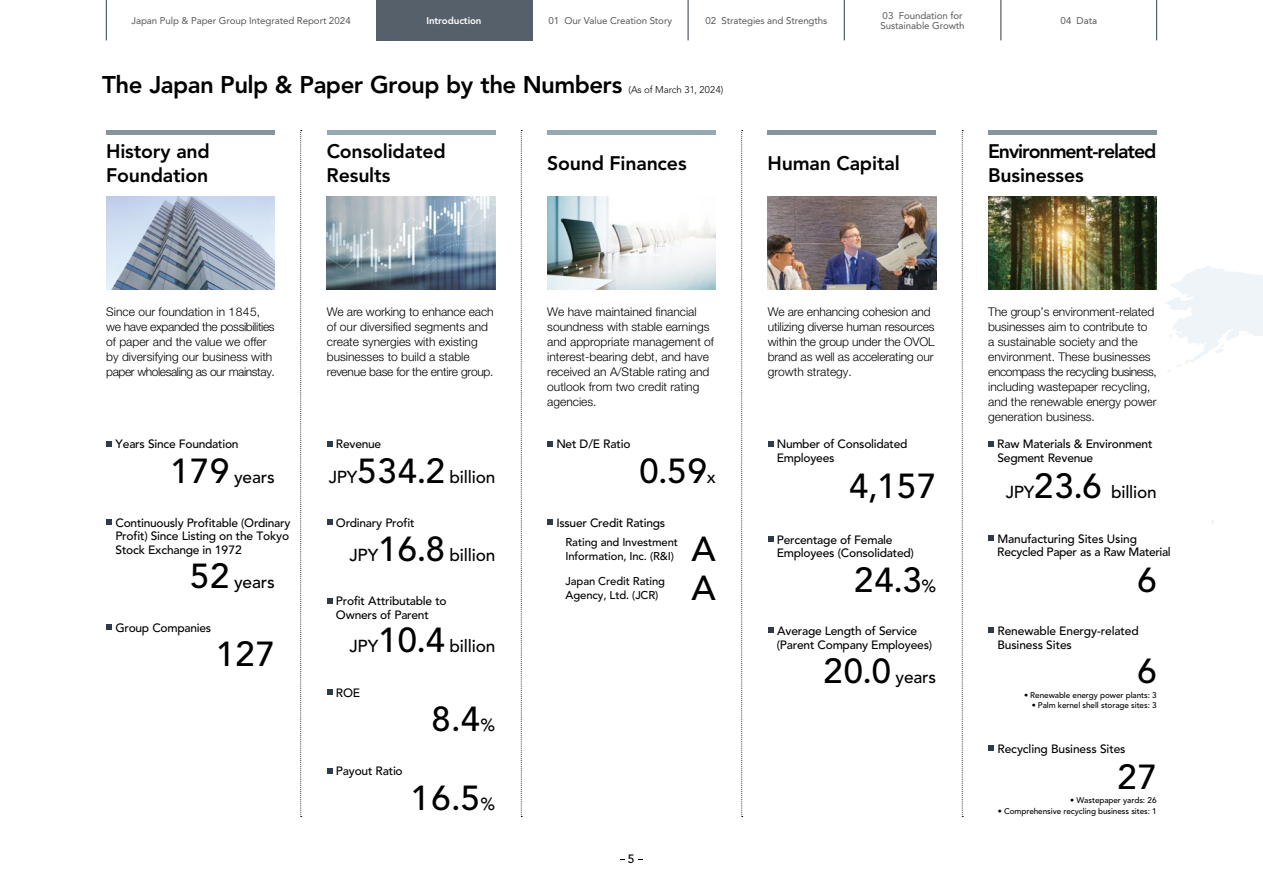
<style>
.page{position:relative;width:1263px;height:893px;background:#fff}
.page>*{position:absolute;margin:0;border:0;box-sizing:border-box;transform-origin:0 0}
.t1{font:500 34.5px "Avenir LT Std";letter-spacing:.03em;color:#000}
.t2{font:800 24px "Avenir LT Std";letter-spacing:-.02em;color:#000}
.t3{font:800 19.5px/24px "Avenir LT Std";letter-spacing:-.01em;color:#000}
.t4{font:800 19.5px/24px "Avenir LT Std";letter-spacing:-.05em;color:#000}
.t5{font:500 17.25px "Avenir LT Std";letter-spacing:-.01em;color:#000}
.t6{font:300 12px/15px "Helvetica Neue LT Std";color:#000}
.t7{font:500 12px/13.5px "Avenir LT Std";letter-spacing:-.015em;color:#000}
.t8{font:500 11.25px/13.5px "Avenir LT Std";letter-spacing:-.01em;color:#000}
.t9{font:9.75px/10.5px "Avenir LT Std";letter-spacing:-.01em;color:#595757}
.t10{font:300 9.75px "Avenir LT Std";letter-spacing:-.005em;color:#000}
.t11{font:800 9.75px "Avenir LT Std";letter-spacing:-.01em;color:#fff}
.t12{font:500 8.25px "Avenir LT Std";letter-spacing:-.01em;color:#000}
.s1{font-size:34.5px}
.s2{font-size:17.25px}
</style>
<div class="page">
<svg style="left:1165px;top:266px;width:98px;height:258px"></svg>
<svg style="left:300px;top:130px;width:2px;height:687px"></svg>
<svg style="left:521px;top:130px;width:1px;height:687px"></svg>
<svg style="left:741px;top:130px;width:2px;height:687px"></svg>
<svg style="left:962px;top:130px;width:1px;height:687px"></svg>
<img style="left:106px;top:196px;width:169px;height:94px">
<svg style="left:106px;top:441px;width:6px;height:6px"></svg>
<svg style="left:106px;top:519px;width:6px;height:6px"></svg>
<svg style="left:106px;top:624px;width:6px;height:6px"></svg>
<hr style="left:106px;top:131px;width:169px;height:4px;background:#84959e">
<img style="left:327px;top:196px;width:168px;height:94px">
<svg style="left:327px;top:441px;width:6px;height:6px"></svg>
<svg style="left:327px;top:519px;width:6px;height:6px"></svg>
<svg style="left:327px;top:689px;width:6px;height:6px"></svg>
<svg style="left:327px;top:768px;width:6px;height:6px"></svg>
<svg style="left:327px;top:598px;width:6px;height:6px"></svg>
<hr style="left:327px;top:131px;width:168px;height:4px;background:#96a9b3">
<img style="left:547px;top:196px;width:169px;height:94px">
<svg style="left:547px;top:441px;width:6px;height:6px"></svg>
<svg style="left:547px;top:519px;width:6px;height:6px"></svg>
<hr style="left:547px;top:131px;width:169px;height:4px;background:#96a9b3">
<img style="left:768px;top:196px;width:168px;height:94px">
<svg style="left:768px;top:441px;width:6px;height:6px"></svg>
<svg style="left:768px;top:627px;width:6px;height:6px"></svg>
<svg style="left:768px;top:536px;width:6px;height:6px"></svg>
<hr style="left:768px;top:131px;width:168px;height:4px;background:#84959e">
<img style="left:988px;top:196px;width:169px;height:94px">
<svg style="left:988px;top:441px;width:6px;height:6px"></svg>
<svg style="left:988px;top:535px;width:6px;height:6px"></svg>
<svg style="left:988px;top:627px;width:6px;height:6px"></svg>
<svg style="left:988px;top:745px;width:6px;height:6px"></svg>
<hr style="left:988px;top:131px;width:169px;height:4px;background:#84959e">
<div style="left:376px;top:0;width:156px;height:40px;background:#55606b"></div>
<hr style="left:688px;top:0;width:1px;height:40px;background:#2f3c47">
<hr style="left:1156px;top:0;width:1px;height:40px;background:#2f3c47">
<hr style="left:1001px;top:0;width:1px;height:40px;background:#2f3c47">
<hr style="left:844px;top:0;width:1px;height:40px;background:#2f3c47">
<hr style="left:106px;top:0;width:1px;height:40px;background:#2f3c47">
<p class="t9" style="left:131px;top:15px;width:221px">Japan Pulp &amp; Paper Group Integrated Report 2024</p>
<p class="t11" style="left:426px;top:15px;width:57px">Introduction</p>
<p class="t9" style="left:548px;top:15px;width:125px">01 Our Value Creation Story</p>
<p class="t9" style="left:705px;top:15px;width:123px">02 Strategies and Strengths</p>
<p class="t9" style="left:881px;top:10px;width:85px">03 Foundation for<br>Sustainable Growth</p>
<p class="t9" style="left:1060px;top:15px;width:38px">04 Data</p>
<h2 class="t2" style="left:102px;top:71px;width:522px">The Japan Pulp &amp; Paper Group by the Numbers</h2>
<p class="t10" style="left:628px;top:84px;width:96px">(As of March 31, 2024)</p>
<h3 class="t3" style="left:106px;top:139px;width:105px">History and<br>Foundation</h3>
<h3 class="t3" style="left:327px;top:139px;width:121px">Consolidated<br>Results</h3>
<h3 class="t3" style="left:547px;top:151px;width:141px">Sound Finances</h3>
<h3 class="t3" style="left:768px;top:151px;width:134px">Human Capital</h3>
<p class="t6" style="left:106px;top:304px;width:170px">Since our foundation in 1845, we have expanded the possibilities of paper and the value we offer by diversifying our business with paper wholesaling as our mainstay.</p>
<p class="t6" style="left:327px;top:304px;width:168px">We are working to enhance each of our diversified segments and create synergies with existing businesses to build a stable revenue base for the entire group.</p>
<p class="t6" style="left:547px;top:304px;width:168px">We have maintained financial soundness with stable earnings and appropriate management of interest-bearing debt, and have received an A/Stable rating and outlook from two credit rating agencies.</p>
<p class="t6" style="left:768px;top:304px;width:168px">We are enhancing cohesion and utilizing diverse human resources within the group under the OVOL brand as well as accelerating our growth strategy.</p>
<p class="t7" style="left:116px;top:438px;width:125px">Years Since Foundation</p>
<h3 class="t5" style="left:170px;top:467px;width:106px"><span class="s1">179</span> years</h3>
<p class="t7" style="left:336px;top:438px;width:47px">Revenue</p>
<h3 class="t5" style="left:329px;top:467px;width:168px">JPY<span class="s1">534.2</span> billion</h3>
<p class="t7" style="left:556px;top:438px;width:76px">Net D/E Ratio</p>
<h1 class="t1" style="left:639px;top:451px;width:78px">0.59<span class="s2">x</span></h1>
<p class="t7" style="left:777px;top:438px;width:132px">Number of Consolidated<br>Employees</p>
<h1 class="t1" style="left:849px;top:466px;width:89px">4,157</h1>
<p class="t7" style="left:115px;top:516px;width:177px;text-align:justify">Continuously Profitable (Ordinary Profit) Since Listing on the Tokyo Stock Exchange in 1972</p>
<h3 class="t5" style="left:190px;top:572px;width:86px"><span class="s1">52</span> years</h3>
<p class="t7" style="left:336px;top:516px;width:80px">Ordinary Profit</p>
<h3 class="t5" style="left:350px;top:545px;width:147px">JPY<span class="s1">16.8</span> billion</h3>
<p class="t7" style="left:336px;top:595px;width:112px">Profit Attributable to<br>Owners of Parent</p>
<p class="t7" style="left:556px;top:516px;width:110px">Issuer Credit Ratings</p>
<p class="t8" style="left:565px;top:536px;width:114px">Rating and Investment<br>Information, Inc. (R&amp;I)</p>
<p class="t8" style="left:566px;top:575px;width:101px">Japan Credit Rating<br>Agency, Ltd. (JCR)</p>
<h1 class="t1" style="left:691px;top:529px;width:26px">A</h1>
<h1 class="t1" style="left:691px;top:568px;width:26px">A</h1>
<p class="t7" style="left:777px;top:533px;width:139px">Percentage of Female<br>Employees (Consolidated)</p>
<h1 class="t1" style="left:854px;top:560px;width:83px">24.3<span class="s2">%</span></h1>
<p class="t7" style="left:115px;top:621px;width:97px">Group Companies</p>
<h1 class="t1" style="left:216px;top:634px;width:61px">127</h1>
<h3 class="t5" style="left:349px;top:636px;width:147px">JPY<span class="s1">10.4</span> billion</h3>
<p class="t7" style="left:336px;top:686px;width:26px">ROE</p>
<p class="t7" style="left:777px;top:624px;width:157px">Average Length of Service (Parent Company Employees)</p>
<h3 class="t5" style="left:823px;top:667px;width:114px"><span class="s1">20.0</span> years</h3>
<h1 class="t1" style="left:431px;top:699px;width:65px">8.4<span class="s2">%</span></h1>
<p class="t7" style="left:336px;top:765px;width:68px">Payout Ratio</p>
<h1 class="t1" style="left:411px;top:778px;width:86px">16.5<span class="s2">%</span></h1>
<p class="t7" style="left:628px;top:853px;width:8px">5</p>
<h3 class="t4" style="left:988px;top:139px;width:170px">Environment-related<br>Businesses</h3>
<p class="t6" style="left:988px;top:304px;width:170px">The group’s environment-related businesses aim to contribute to<br>a sustainable society and the environment. These businesses encompass the recycling business, including wastepaper recycling, and the renewable energy power generation business.</p>
<p class="t7" style="left:997px;top:438px;width:157px">Raw Materials &amp; Environment<br>Segment Revenue</p>
<h3 class="t5" style="left:1006px;top:482px;width:153px">JPY<span class="s1">23.6</span> billion</h3>
<p class="t7" style="left:997px;top:532px;width:175px">Manufacturing Sites Using<br>Recycled Paper as a Raw Material</p>
<h1 class="t1" style="left:1137px;top:560px;width:21px">6</h1>
<p class="t7" style="left:997px;top:624px;width:143px">Renewable Energy-related<br>Business Sites</p>
<h1 class="t1" style="left:1137px;top:651px;width:21px">6</h1>
<p class="t12" style="left:1024px;top:690px;width:134px">• Renewable energy power plants: 3</p>
<p class="t12" style="left:1032px;top:701px;width:126px">• Palm kernel shell storage sites: 3</p>
<p class="t7" style="left:997px;top:742px;width:130px">Recycling Business Sites</p>
<h1 class="t1" style="left:1117px;top:757px;width:41px">27</h1>
<p class="t12" style="left:1070px;top:795px;width:88px">• Wastepaper yards: 26</p>
<p class="t12" style="left:998px;top:806px;width:160px">• Comprehensive recycling business sites: 1</p>
</div>
